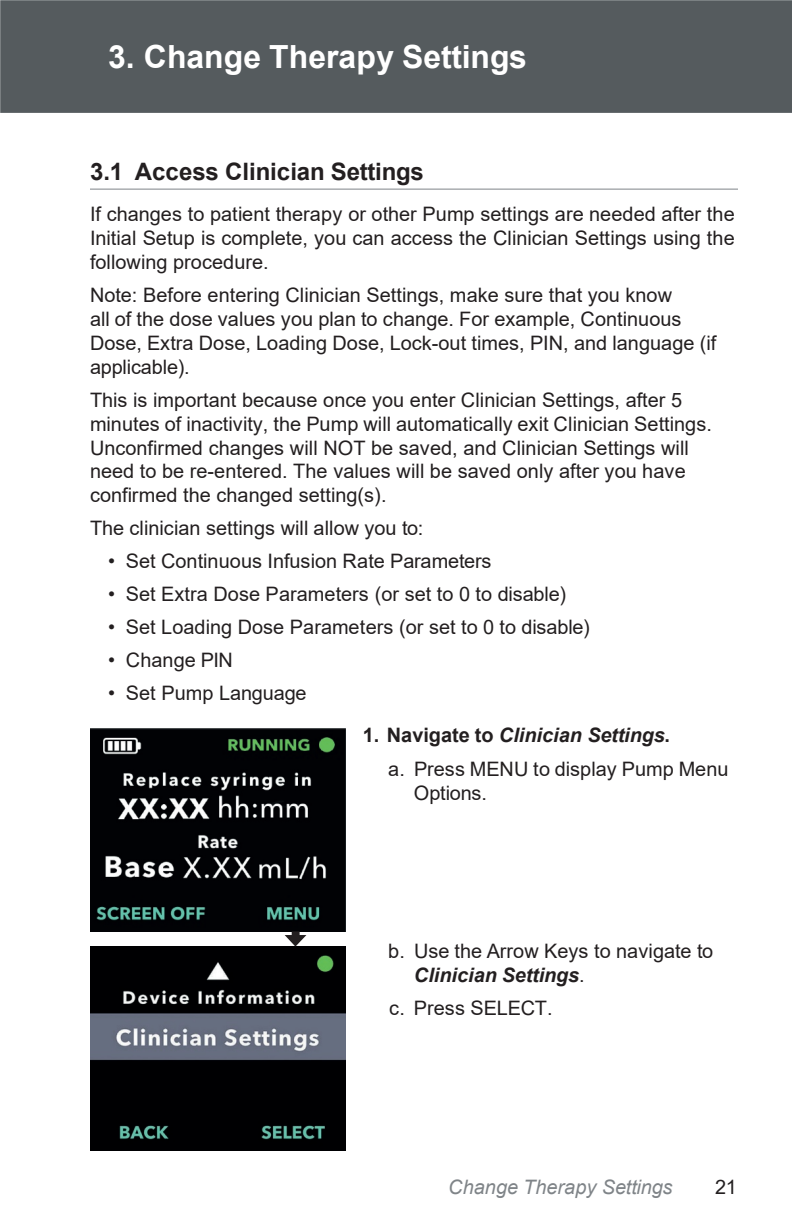
<style>
.page{position:relative;width:792px;height:1224px;background:#fff}
.page>*{position:absolute;margin:0;border:0;box-sizing:border-box;transform-origin:0 0}
.t1{font:700 32px "Arial";color:#fff}
.t2{font:700 24px "Arial";letter-spacing:-.005em;color:#231f20}
.t3{font:20px/23.8px "Arial";color:#231f20}
.t4{font:italic 20px "Arial";color:#7f8488}
.s1{font-weight:700}
.s2{font-weight:700;font-style:italic}
</style>
<div class="page">
<div style="left:0;top:0;width:792px;height:113px;background:#555b5e"></div>
<img style="left:90px;top:947px;width:255px;height:203px">
<img style="left:90px;top:728px;width:255px;height:203px">
<div style="left:292px;top:931px;width:8px;height:7px;background:#231f20"></div>
<svg style="left:285px;top:935px;width:21px;height:12px"></svg>
<hr style="left:90px;top:189px;width:648px;height:1px;background:#7f8488">
<h1 class="t1" style="left:108px;top:34px;width:421px">3. Change Therapy Settings</h1>
<p class="t2" style="left:90px;top:154px;width:335px">3.1 Access Clinician Settings</p>
<p class="t3" style="left:90px;top:202px;width:646px;text-align:justify">If changes to patient therapy or other Pump settings are needed after the Initial Setup is complete, you can access the Clinician Settings using the following procedure.</p>
<p class="t3" style="left:90px;top:283px;width:628px">Note: Before entering Clinician Settings, make sure that you know<br>all of the dose values you plan to change. For example, Continuous Dose, Extra Dose, Loading Dose, Lock-out times, PIN, and language (if applicable).</p>
<p class="t3" style="left:90px;top:388px;width:623px">This is important because once you enter Clinician Settings, after 5 minutes of inactivity, the Pump will automatically exit Clinician Settings.<br>Unconfirmed changes will NOT be saved, and Clinician Settings will need to be re-entered. The values will be saved only after you have confirmed the changed setting(s).</p>
<p class="t3" style="left:90px;top:516px;width:335px">The clinician settings will allow you to:</p>
<p class="t3" style="left:108px;top:549px;width:385px">• Set Continuous Infusion Rate Parameters</p>
<p class="t3" style="left:108px;top:582px;width:460px">• Set Extra Dose Parameters (or set to 0 to disable)</p>
<p class="t3" style="left:108px;top:615px;width:483px">• Set Loading Dose Parameters (or set to 0 to disable)</p>
<p class="t3" style="left:108px;top:648px;width:126px">• Change PIN</p>
<p class="t3" style="left:108px;top:681px;width:200px">• Set Pump Language</p>
<p class="t3" style="left:388px;top:719px;width:342px;line-height:33.4px;text-indent:-25px"><span class="s1">1. Navigate to</span> <span class="s2">Clinician Settings</span><span class="s1">.<br></span>a. Press MENU to display Pump Menu</p>
<p class="t3" style="left:414px;top:780px;width:74px">Options.</p>
<p class="t3" style="left:414px;top:939px;width:301px;text-indent:-26px">b. Use the Arrow Keys to navigate to<br><span class="s2">Clinician Settings</span>.</p>
<p class="t3" style="left:389px;top:996px;width:165px">c. Press SELECT.</p>
<p class="t4" style="left:448px;top:1174px;width:226px">Change Therapy Settings</p>
<p class="t3" style="left:715px;top:1174px;width:23px">21</p>
</div>
